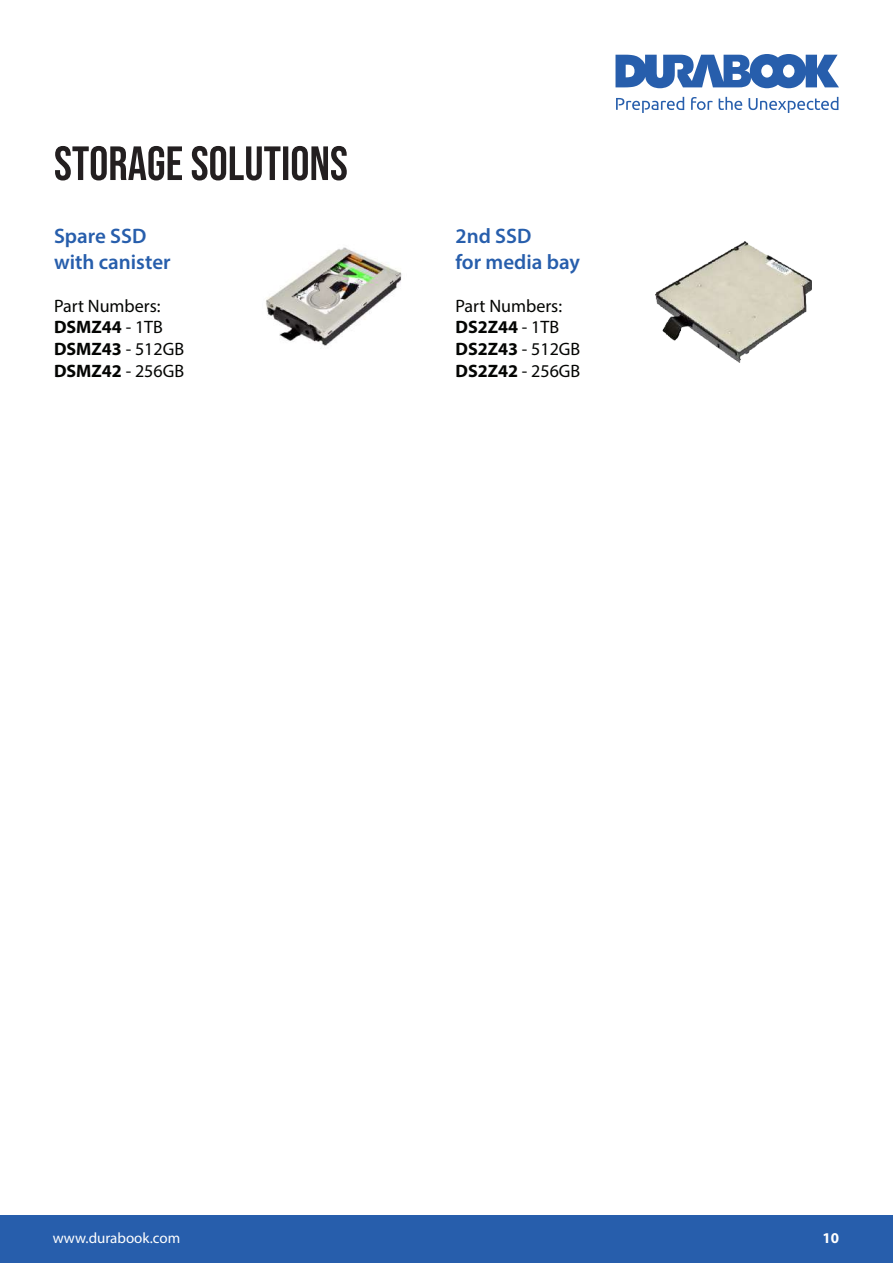
<style>
.page{position:relative;width:893px;height:1263px;background:#fff}
.page>*{position:absolute;margin:0;border:0;box-sizing:border-box;transform-origin:0 0}
.t1{font:600 21px/25.2px "Myriad Pro";color:#275eac}
.t2{font:18px/21.6px "Myriad Pro";color:#040503}
.t3{font:15px "Myriad Pro";color:#fff}
.t4{font:700 15px "Myriad Pro";color:#fff}
.s1{font-weight:700}
</style>
<div class="page">
<svg style="left:615px;top:54px;width:224px;height:34px"></svg>
<svg style="left:719px;top:97px;width:23px;height:13px"></svg>
<svg style="left:691px;top:97px;width:22px;height:13px"></svg>
<svg style="left:616px;top:97px;width:68px;height:16px"></svg>
<svg style="left:748px;top:97px;width:90px;height:16px"></svg>
<div style="left:0;top:1215px;width:893px;height:48px;background:#275eac"></div>
<svg style="left:55px;top:146px;width:292px;height:34px"></svg>
<img style="left:266px;top:247px;width:136px;height:99px">
<img style="left:656px;top:241px;width:156px;height:121px">
<p class="t1" style="left:54px;top:223px;width:118px">Spare SSD with canister</p>
<p class="t2" style="left:54px;top:295px;width:132px">Part Numbers:<br><span class="s1">DSMZ44</span> - 1TB<br><span class="s1">DSMZ43</span> - 512GB<br><span class="s1">DSMZ42</span> - 256GB</p>
<p class="t1" style="left:455px;top:223px;width:126px">2nd SSD<br>for media bay</p>
<p class="t2" style="left:455px;top:295px;width:126px">Part Numbers:<br><span class="s1">DS2Z44</span> - 1TB<br><span class="s1">DS2Z43</span> - 512GB<br><span class="s1">DS2Z42</span> - 256GB</p>
<p class="t3" style="left:53px;top:1228px;width:129px">www.durabook.com</p>
<p class="t4" style="left:823px;top:1228px;width:18px">10</p>
</div>
